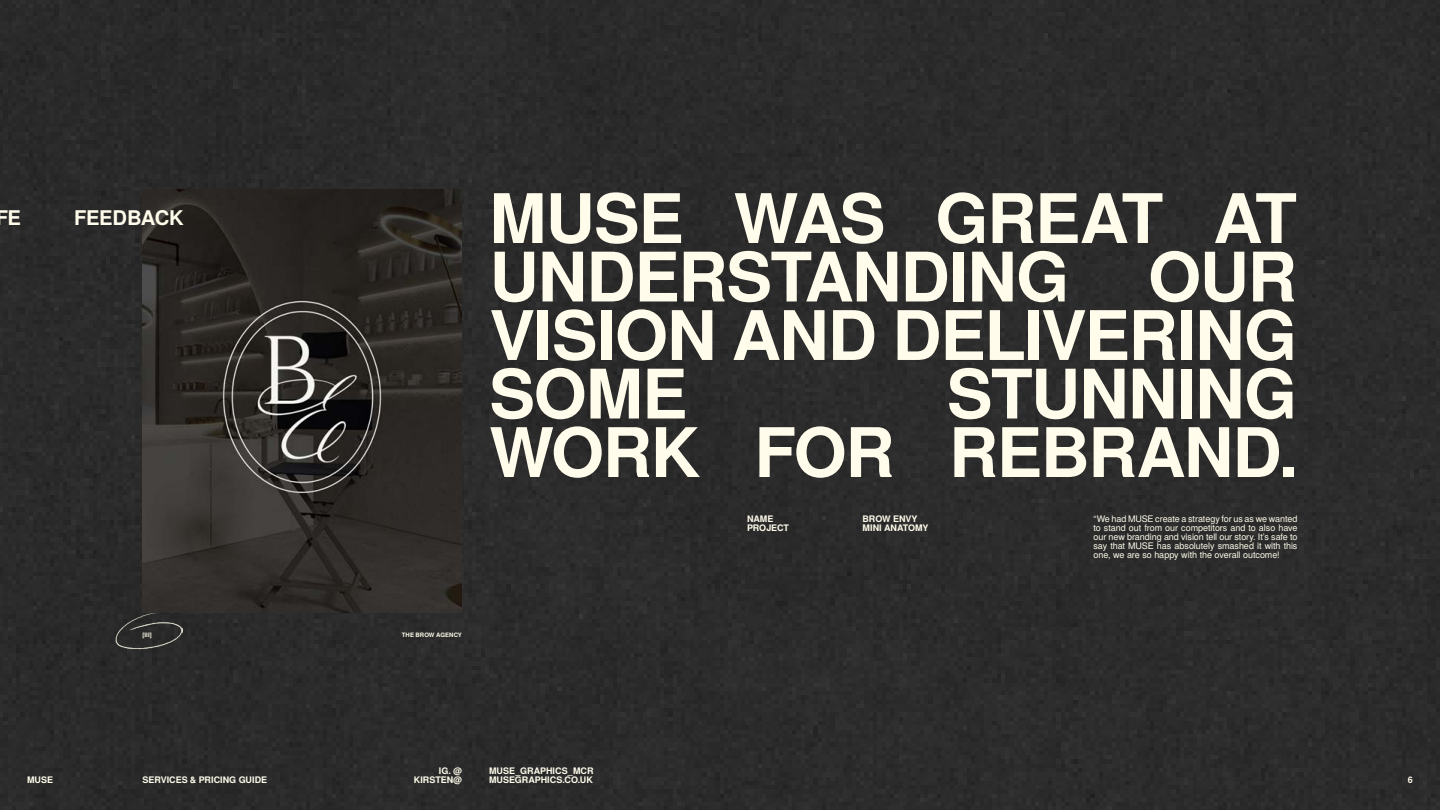
<style>
.page{position:relative;width:1440px;height:810px;background:#2b2b2b}
.page>*{position:absolute;margin:0;border:0;box-sizing:border-box;transform-origin:0 0}
.t1{font:700 68.32px/58.5px "Te X Gyre Heros";letter-spacing:-.02em;color:#fffceb;text-align:justify}
.t2{font:700 20.25px "Te X Gyre Heros";letter-spacing:-.015em;color:#fffceb}
.t3{font:9px/9px "Te X Gyre Heros";letter-spacing:-.005em;color:#fffceb;text-align:justify}
.t4{font:700 9px/9px "Te X Gyre Heros";color:#fffceb}
.t5{font:700 6px "Te X Gyre Heros";letter-spacing:.015em;color:#fffceb}
</style>
<div class="page">
<img style="left:142px;top:189px;width:320px;height:424px">
<img style="left:115px;top:613px;width:67px;height:37px">
<h2 class="t2" style="left:-4px;top:202px;width:27px">FE</h2>
<h2 class="t2" style="left:74px;top:202px;width:111px">FEEDBACK</h2>
<h1 class="t1" style="left:489px;top:186px;width:809px">MUSE WAS GREAT AT UNDERSTANDING OUR VISION AND DELIVERING SOME</h1>
<h1 class="t1" style="left:489px;top:361px;width:810px;text-align:right">STUNNING<br>WORK FOR REBRAND.</h1>
<p class="t3" style="left:1094px;top:514px;width:206px">“We had MUSE create a strategy for us as we wanted to stand out from our competitors and to also have our new branding and vision tell our story. It’s safe to say that MUSE has absolutely smashed it with this one, we are so happy with the overall outcome!</p>
<p class="t4" style="left:747px;top:514px;width:44px">NAME<br>PROJECT</p>
<p class="t4" style="left:863px;top:514px;width:68px">BROW ENVY<br>MINI ANATOMY</p>
<p class="t5" style="left:142px;top:630px;width:11px">[III]</p>
<p class="t5" style="left:402px;top:630px;width:62px">THE BROW AGENCY</p>
<p class="t4" style="left:27px;top:775px;width:28px">MUSE</p>
<p class="t4" style="left:414px;top:766px;width:50px;text-align:right">IG. @<br>KIRSTEN@</p>
<p class="t4" style="left:489px;top:766px;width:106px">MUSE_GRAPHICS_MCR</p>
<p class="t4" style="left:143px;top:775px;width:126px">SERVICES &amp; PRICING GUIDE</p>
<p class="t4" style="left:489px;top:775px;width:105px">MUSEGRAPHICS.CO.UK</p>
<p class="t4" style="left:1408px;top:775px;width:7px">6</p>
</div>
